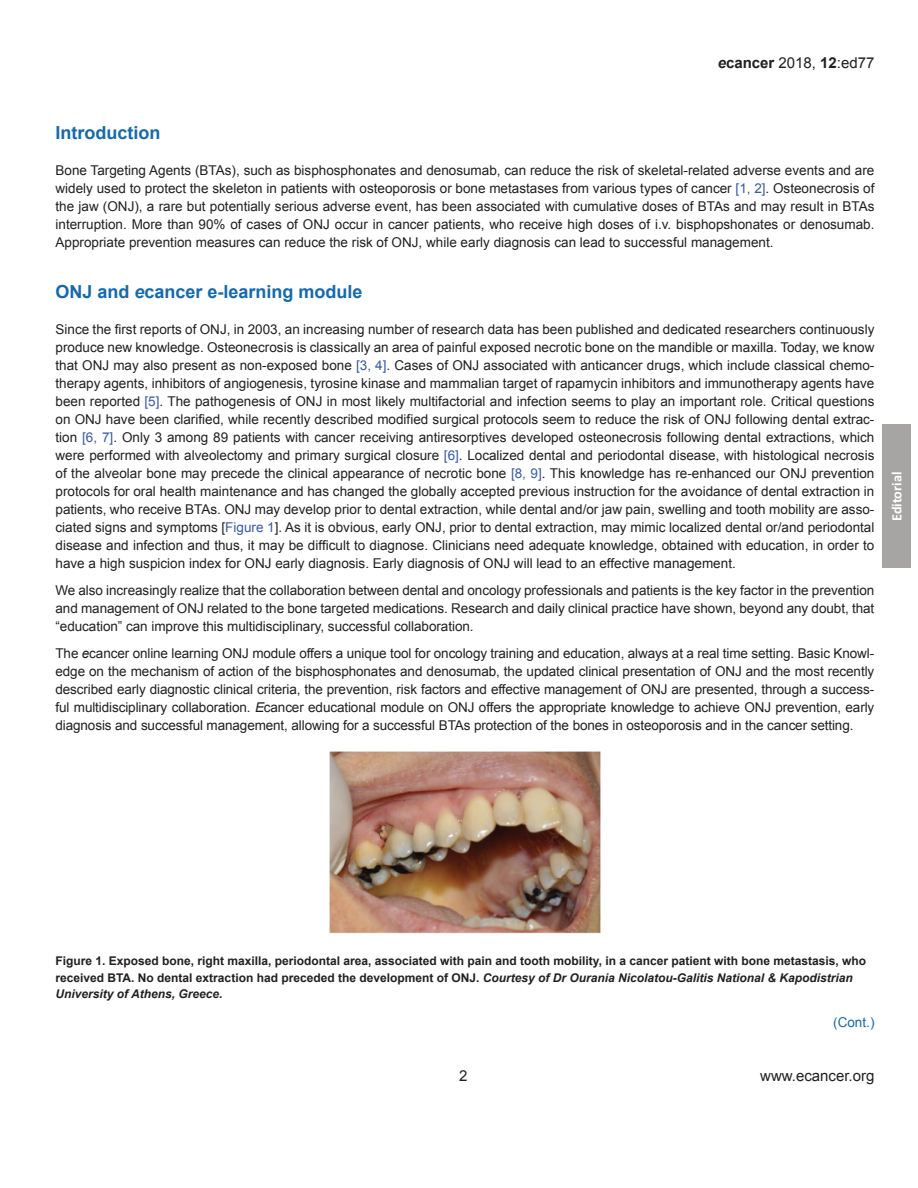
<style>
.page{position:relative;width:918px;height:1188px;background:#fff}
.page>*{position:absolute;margin:0;border:0;box-sizing:border-box;transform-origin:0 0}
.t1{font:700 18px "Arial";color:#1569ad}
.t2{font:15px "Arial";color:#231f20}
.t3{font:700 14.25px "Calibri";color:#fff}
.t4{font:13.5px/18px "Arial";letter-spacing:-.005em;color:#231f20;text-align:justify}
.t5{font:13.5px "Arial";color:#1569ad}
.t6{font:700 12px/16.5px "Arial";color:#231f20}
.s1{font-weight:700;font-style:italic}
.s2{font-weight:700}
.s3{color:#3759a7}
.s4{font-style:italic}
</style>
<div class="page">
<div style="left:882px;top:425px;width:29px;height:143px;background:#a7a5a4"></div>
<img style="left:329px;top:752px;width:272px;height:181px">
<p class="t2" style="left:718px;top:53px;width:158px"><span class="s1">e</span><span class="s2">cancer</span> 2018, <span class="s2">12</span>:ed77</p>
<h1 class="t1" style="left:56px;top:121px;width:106px">Introduction</h1>
<p class="t4" style="left:56px;top:162px;width:821px">Bone Targeting Agents (BTAs), such as bisphosphonates and denosumab, can reduce the risk of skeletal-related adverse events and are widely used to protect the skeleton in patients with osteoporosis or bone metastases from various types of cancer <span class="s3">[1, 2]</span>. Osteonecrosis of the jaw (ONJ), a rare but potentially serious adverse event, has been associated with cumulative doses of BTAs and may result in BTAs interruption. More than 90% of cases of ONJ occur in cancer patients, who receive high doses of i.v. bisphopshonates or denosumab.<br>Appropriate prevention measures can reduce the risk of ONJ, while early diagnosis can lead to successful management.</p>
<h1 class="t1" style="left:56px;top:280px;width:309px">ONJ and <span class="s4">e</span>cancer e-learning module</h1>
<p class="t4" style="left:56px;top:321px;width:821px">Since the first reports of ONJ, in 2003, an increasing number of research data has been published and dedicated researchers continuously produce new knowledge. Osteonecrosis is classically an area of painful exposed necrotic bone on the mandible or maxilla. Today, we know that ONJ may also present as non-exposed bone <span class="s3">[3, 4]</span>. Cases of ONJ associated with anticancer drugs, which include classical chemo&shy;therapy agents, inhibitors of angiogenesis, tyrosine kinase and mammalian target of rapamycin inhibitors and immunotherapy agents have been reported <span class="s3">[5]</span>. The pathogenesis of ONJ in most likely multifactorial and infection seems to play an important role. Critical questions on ONJ have been clarified, while recently described modified surgical protocols seem to reduce the risk of ONJ following dental extrac&shy;tion <span class="s3">[6, 7]</span>. Only 3 among 89 patients with cancer receiving antiresorptives developed osteonecrosis following dental extractions, which were performed with alveolectomy and primary surgical closure <span class="s3">[6]</span>. Localized dental and periodontal disease, with histological necrosis of the alveolar bone may precede the clinical appearance of necrotic bone <span class="s3">[8, 9]</span>. This knowledge has re-enhanced our ONJ prevention protocols for oral health maintenance and has changed the globally accepted previous instruction for the avoidance of dental extraction in patients, who receive BTAs. ONJ may develop prior to dental extraction, while dental and/or jaw pain, swelling and tooth mobility are asso&shy;ciated signs and symptoms [<span class="s3">Figure 1</span>]. As it is obvious, early ONJ, prior to dental extraction, may mimic localized dental or/and periodontal disease and infection and thus, it may be difficult to diagnose. Clinicians need adequate knowledge, obtained with education, in order to have a high suspicion index for ONJ early diagnosis. Early diagnosis of ONJ will lead to an effective management.</p>
<p class="t4" style="left:56px;top:582px;width:820px">We also increasingly realize that the collaboration between dental and oncology professionals and patients is the key factor in the prevention and management of ONJ related to the bone targeted medications. Research and daily clinical practice have shown, beyond any doubt, that “education” can improve this multidisciplinary, successful collaboration.</p>
<p class="t4" style="left:55px;top:645px;width:820px">The <span class="s4">e</span>cancer online learning ONJ module offers a unique tool for oncology training and education, always at a real time setting. Basic Knowl&shy;edge on the mechanism of action of the bisphosphonates and denosumab, the updated clinical presentation of ONJ and the most recently described early diagnostic clinical criteria, the prevention, risk factors and effective management of ONJ are presented, through a success&shy;ful multidisciplinary collaboration. <span class="s4">E</span>cancer educational module on ONJ offers the appropriate knowledge to achieve ONJ prevention, early diagnosis and successful management, allowing for a successful BTAs protection of the bones in osteoporosis and in the cancer setting.</p>
<p class="t3" style="left:888px;top:521px;width:51px;rotate:-90deg">Editorial</p>
<p class="t6" style="left:56px;top:953px;width:812px">Figure 1. Exposed bone, right maxilla, periodontal area, associated with pain and tooth mobility, in a cancer patient with bone metastasis, who received BTA. No dental extraction had preceded the development of ONJ. <span class="s4">Courtesy of Dr Ourania Nicolatou-Galitis National &amp; Kapodistrian<br>University of Athens, Greece</span>.</p>
<p class="t5" style="left:833px;top:1013px;width:43px">(Cont.)</p>
<p class="t2" style="left:459px;top:1066px;width:10px">2</p>
<p class="t2" style="left:760px;top:1066px;width:116px">www.ecancer.org</p>
</div>
